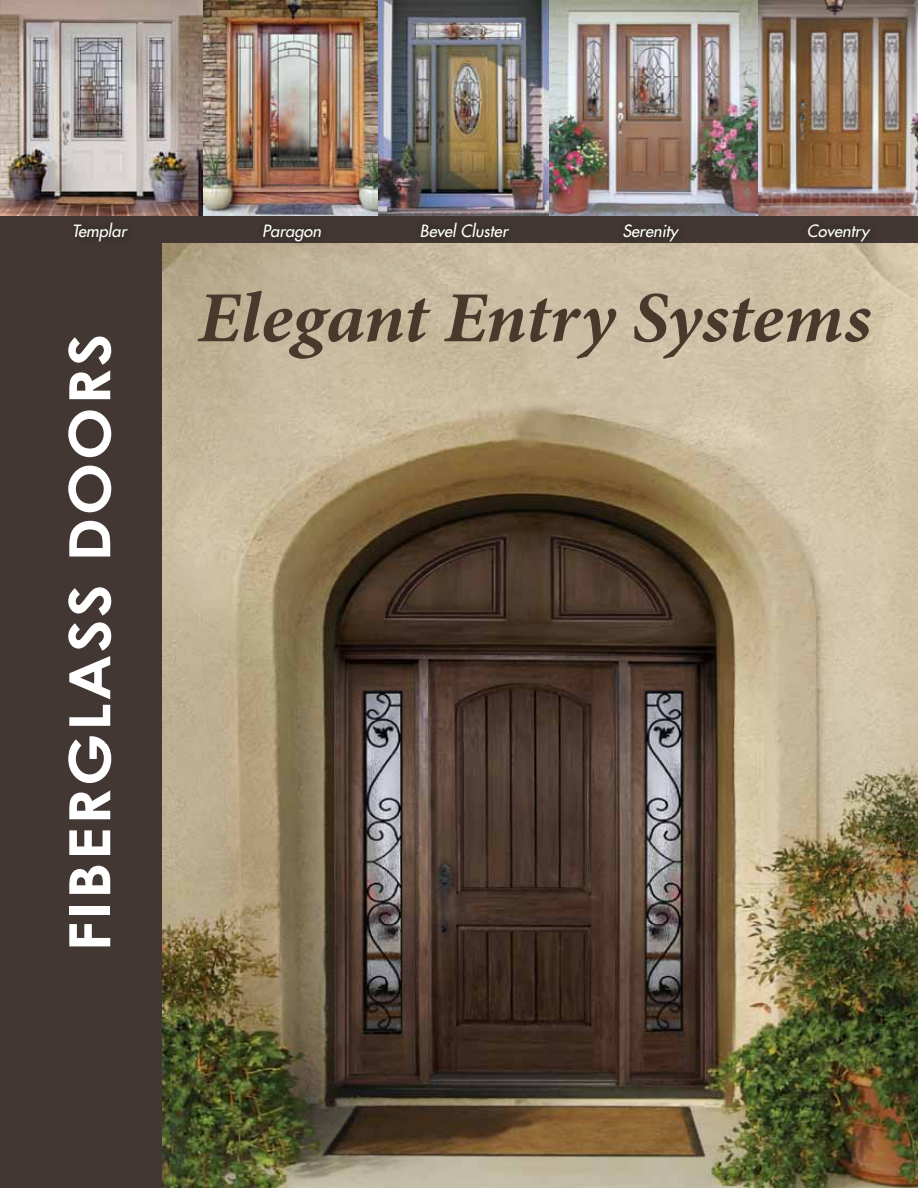
<style>
.page{position:relative;width:918px;height:1188px;background:#fff}
.page>*{position:absolute;margin:0;border:0;box-sizing:border-box;transform-origin:0 0}
.t1{font:italic 700 72px "Minion Pro";color:#48392d;scale:1.04 1}
.t2{font:700 57px "Century Gothic";letter-spacing:.04em;color:#fff;scale:1.1 1}
.t3{font:italic 16.5px "Futura";color:#fff}
</style>
<div class="page">
<div style="left:0;top:216px;width:918px;height:972px;background:#423732"></div>
<img style="left:162px;top:243px;width:756px;height:945px">
<img style="left:0;top:0;width:378px;height:216px">
<img style="left:549px;top:0;width:369px;height:216px">
<div style="left:68px;top:215px;width:68px;height:34px;background:#403530"></div>
<div style="left:256px;top:217px;width:74px;height:32px;background:#000;opacity:.45"></div>
<div style="left:415px;top:215px;width:103px;height:31px;background:#000;opacity:.45"></div>
<div style="left:617px;top:217px;width:71px;height:32px;background:#000;opacity:.45"></div>
<div style="left:801px;top:217px;width:78px;height:32px;background:#000;opacity:.45"></div>
<img style="left:378px;top:0;width:171px;height:216px">
<p class="t3" style="left:72px;top:220px;width:56px">Templar</p>
<p class="t3" style="left:262px;top:220px;width:61px">Paragon</p>
<p class="t3" style="left:420px;top:220px;width:89px">Bevel Cluster</p>
<p class="t3" style="left:622px;top:220px;width:57px">Serenity</p>
<p class="t3" style="left:807px;top:220px;width:64px">Coventry</p>
<h2 class="t2" style="left:54px;top:952px;width:564px;rotate:-90deg">FIBERGLASS DOORS</h2>
<h1 class="t1" style="left:198px;top:267px;width:649px">Elegant Entry Systems</h1>
</div>
